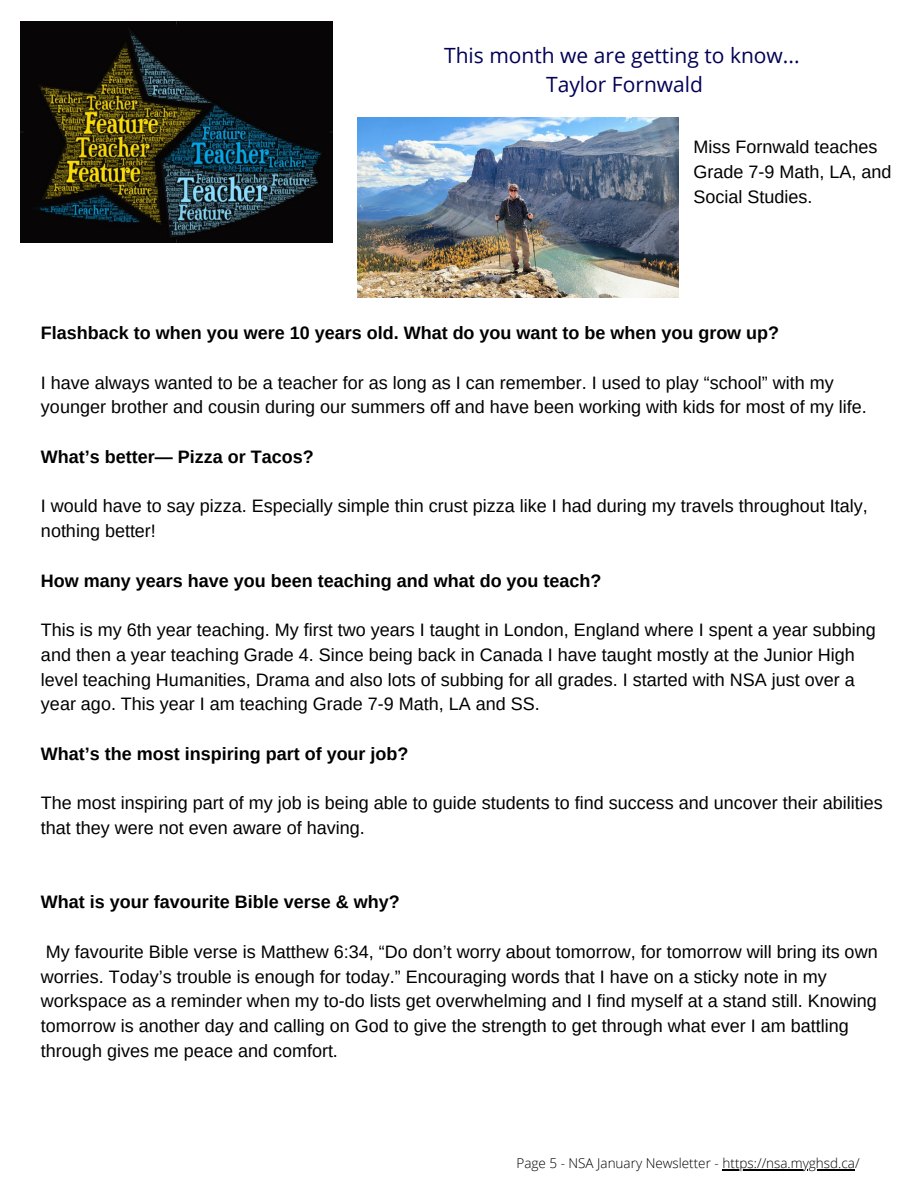
<style>
.page{position:relative;width:918px;height:1188px;background:#fff}
.page>*{position:absolute;margin:0;border:0;box-sizing:border-box;transform-origin:0 0}
.t1{font:21px "Open Sans";color:#030055}
.t2{font:18px/24.8px "Arimo";color:#000}
.t3{font:700 18px "Arimo";color:#000}
.t4{font:300 13.5px "Open Sans";color:#000}
</style>
<div class="page">
<img style="left:21px;top:21px;width:311px;height:222px">
<img style="left:358px;top:118px;width:320px;height:180px">
<hr style="left:723px;top:1169px;width:132px;height:1px;background:#000">
<p class="t1" style="left:444px;top:40px;width:357px">This month we are getting to know...</p>
<p class="t1" style="left:546px;top:70px;width:158px">Taylor Fornwald</p>
<p class="t2" style="left:693px;top:135px;width:199px">Miss Fornwald teaches<br>Grade 7-9 Math, LA, and<br>Social Studies.</p>
<p class="t3" style="left:41px;top:323px;width:740px">Flashback to when you were 10 years old. What do you want to be when you grow up?</p>
<p class="t2" style="left:41px;top:370px;width:827px">I have always wanted to be a teacher for as long as I can remember. I used to play “school” with my younger brother and cousin during our summers off and have been working with kids for most of my life.</p>
<p class="t3" style="left:41px;top:447px;width:274px">What’s better— Pizza or Tacos?</p>
<p class="t2" style="left:41px;top:494px;width:828px">I would have to say pizza. Especially simple thin crust pizza like I had during my travels throughout Italy, nothing better!</p>
<p class="t3" style="left:41px;top:570px;width:562px">How many years have you been teaching and what do you teach?</p>
<p class="t2" style="left:41px;top:618px;width:836px">This is my 6th year teaching. My first two years I taught in London, England where I spent a year subbing and then a year teaching Grade 4. Since being back in Canada I have taught mostly at the Junior High level teaching Humanities, Drama and also lots of subbing for all grades. I started with NSA just over a year ago. This year I am teaching Grade 7-9 Math, LA and SS.</p>
<p class="t3" style="left:41px;top:744px;width:369px">What’s the most inspiring part of your job?</p>
<p class="t2" style="left:41px;top:791px;width:843px">The most inspiring part of my job is being able to guide students to find success and uncover their abilities that they were not even aware of having.</p>
<p class="t3" style="left:41px;top:892px;width:360px">What is your favourite Bible verse &amp; why?</p>
<p class="t2" style="left:41px;top:939px;width:838px">My favourite Bible verse is Matthew 6:34, “Do don’t worry about tomorrow, for tomorrow will bring its own worries. Today’s trouble is enough for today.” Encouraging words that I have on a sticky note in my workspace as a reminder when my to-do lists get overwhelming and I find myself at a stand still. Knowing tomorrow is another day and calling on God to give the strength to get through what ever I am battling through gives me peace and comfort.</p>
<p class="t4" style="left:517px;top:1154px;width:345px">Page 5 - NSA January Newsletter - https://nsa.myghsd.ca/</p>
</div>
